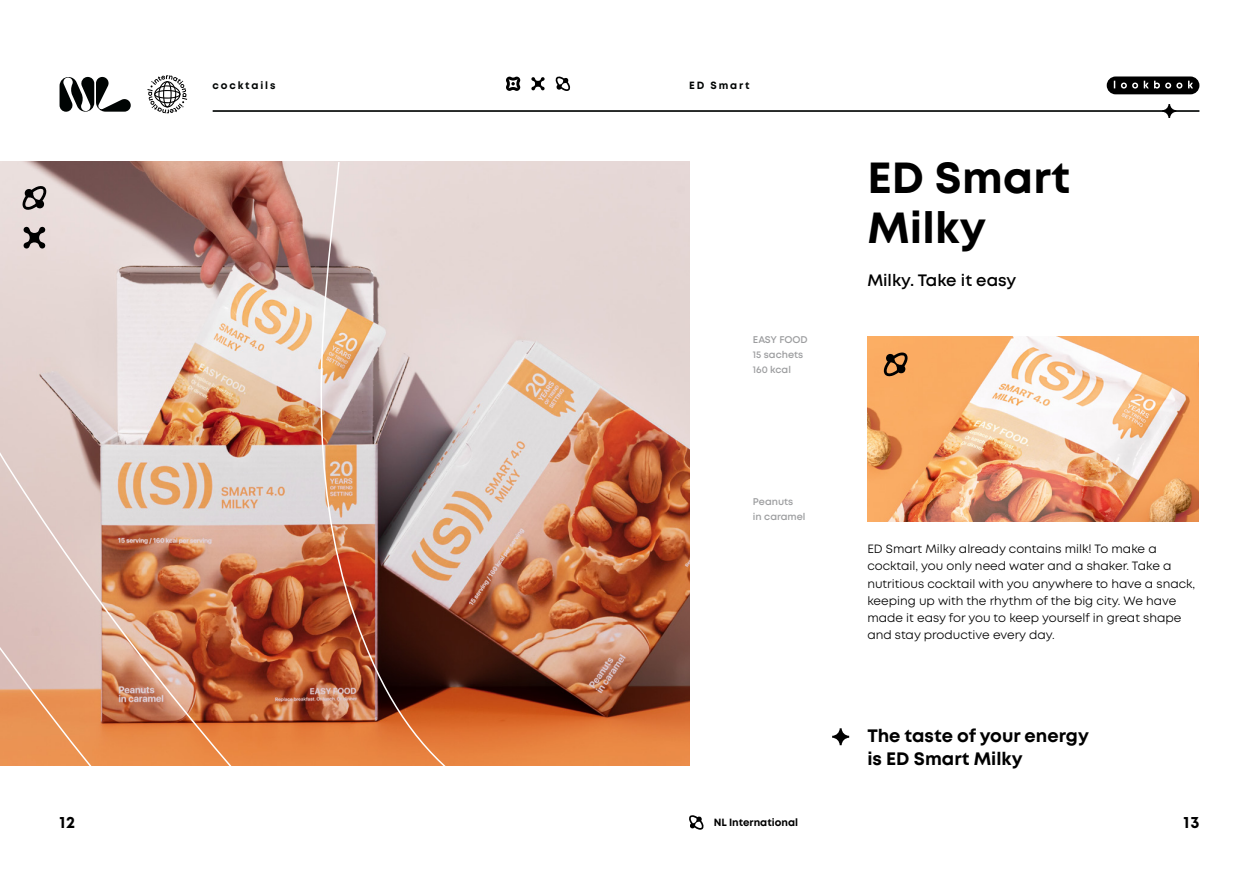
<style>
.page{position:relative;width:1259px;height:893px;background:#fff}
.page>*{position:absolute;margin:0;border:0;box-sizing:border-box;transform-origin:0 0}
.t1{font:700 43.5px/49.5px "Mont";letter-spacing:.005em;color:#000}
.t2{font:700 18px/22.5px "Mont";color:#000}
.t3{font:600 16.5px "Mont";color:#000}
.t4{font:700 16.5px "Mont";color:#000}
.t5{font:12px/17.2px "Mont";color:#000}
.t6{font:700 10.5px "Mont";letter-spacing:.18em;color:#000403}
.t7{font:700 10.5px "Mont";color:#000}
.t8{font:600 9.75px/15px "Mont";color:#9c9d9f}
</style>
<div class="page">
<svg style="left:60px;top:77px;width:71px;height:35px"></svg>
<svg style="left:147px;top:75px;width:40px;height:38px"></svg>
<svg style="left:1106px;top:76px;width:93px;height:18px;background:#2b2b2b"></svg>
<hr style="left:213px;top:110px;width:986px;height:2px;background:#000403">
<svg style="left:1162px;top:104px;width:13px;height:14px"></svg>
<svg style="left:689px;top:815px;width:15px;height:15px"></svg>
<img style="left:0;top:162px;width:689px;height:604px">
<svg style="left:22px;top:186px;width:24px;height:24px"></svg>
<svg style="left:23px;top:226px;width:23px;height:23px"></svg>
<svg style="left:555px;top:76px;width:15px;height:15px"></svg>
<svg style="left:531px;top:77px;width:14px;height:14px"></svg>
<svg style="left:506px;top:77px;width:14px;height:14px"></svg>
<img style="left:867px;top:336px;width:331px;height:185px">
<svg style="left:832px;top:728px;width:17px;height:17px"></svg>
<svg style="left:884px;top:352px;width:24px;height:25px"></svg>
<p class="t6" style="left:213px;top:78px;width:64px">cocktails</p>
<p class="t6" style="left:689px;top:78px;width:62px">ED Smart</p>
<p class="t8" style="left:753px;top:332px;width:56px">EASY FOOD<br>15 sachets<br>160 kcal</p>
<p class="t8" style="left:753px;top:494px;width:54px">Peanuts<br>in caramel</p>
<h1 class="t1" style="left:867px;top:153px;width:204px">ED Smart<br>Milky</h1>
<h3 class="t3" style="left:867px;top:269px;width:150px">Milky. Take it easy</h3>
<p class="t5" style="left:867px;top:540px;width:329px">ED Smart Milky already contains milk! To make a cocktail, you only need water and a shaker. Take a nutritious cocktail with you anywhere to have a snack, keeping up with the rhythm of the big city. We have made it easy for you to keep yourself in great shape and stay productive every day.</p>
<h2 class="t2" style="left:867px;top:725px;width:223px">The taste of your energy is ED Smart Milky</h2>
<h3 class="t4" style="left:60px;top:812px;width:17px">12</h3>
<p class="t7" style="left:714px;top:816px;width:86px">NL International</p>
<h3 class="t4" style="left:1183px;top:812px;width:17px">13</h3>
</div>
